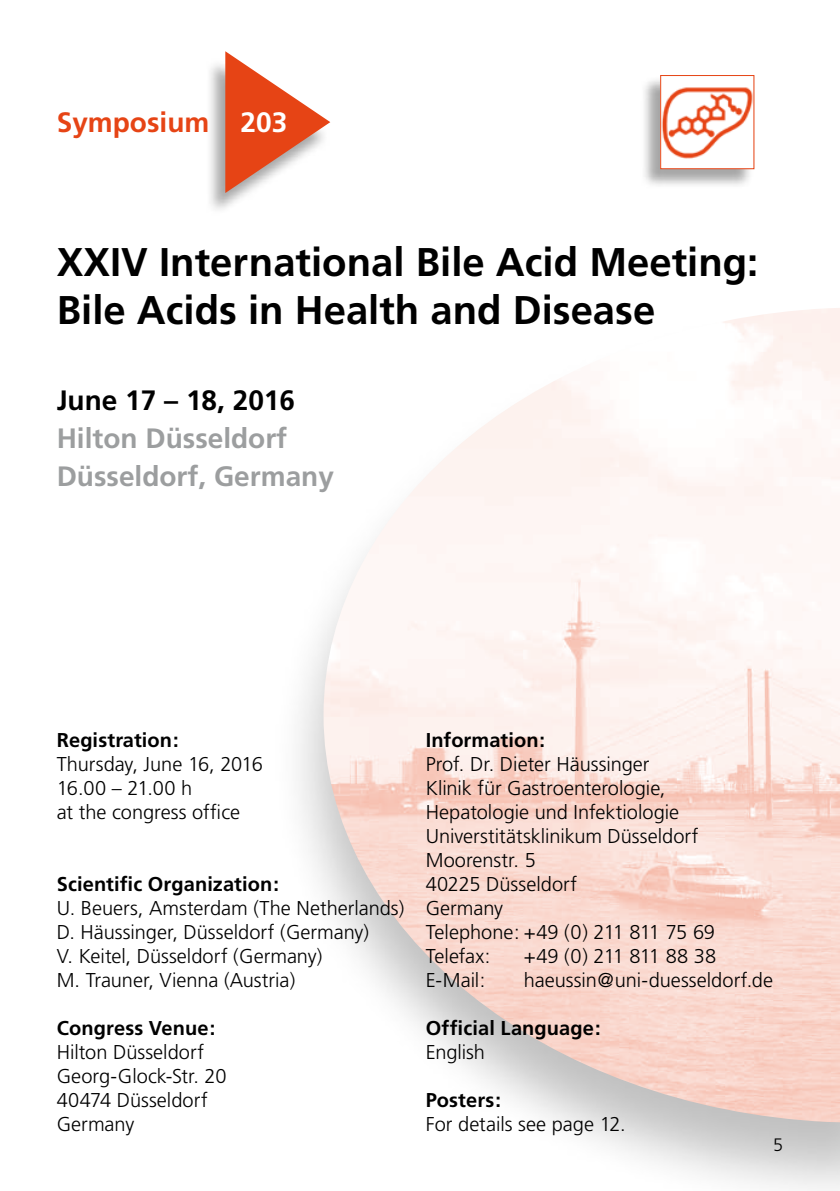
<style>
.page{position:relative;width:840px;height:1191px;background:#fff}
.page>*{position:absolute;margin:0;border:0;box-sizing:border-box;transform-origin:0 0}
.t1{font:700 40px/48px "Frutiger";color:#000}
.t2{font:700 28px/38px "Frutiger";color:#9c9e9f}
.t3{font:700 28px "Frutiger";color:#000}
.t4{font:700 28px "Frutiger";color:#e64415}
.t5{font:300 20px/24px "Frutiger";color:#000}
.t6{font:700 20px "Frutiger";letter-spacing:.005em;color:#000}
.t7{font:300 20px "Frutiger";letter-spacing:-.035em;color:#000}
.t8{font:300 18px "Frutiger";color:#000}
.s1{color:#fff}
</style>
<div class="page">
<div style="left:267px;top:300px;width:572px;height:891px;background:#000;opacity:.25"></div>
<img style="left:323px;top:308px;width:516px;height:814px">
<div style="left:640px;top:75px;width:113px;height:114px;background:#000;opacity:.35"></div>
<img style="left:661px;top:77px;width:91px;height:90px">
<div style="left:659px;top:75px;width:95px;height:94px;border:1px solid #e64415"></div>
<div style="left:205px;top:56px;width:125px;height:161px;background:#000;opacity:.35"></div>
<svg style="left:225px;top:51px;width:105px;height:142px"></svg>
<h2 class="t4" style="left:57px;top:106px;width:232px">Symposium <span class="s1">203</span></h2>
<h1 class="t1" style="left:57px;top:238px;width:702px">XXIV International Bile Acid Meeting:<br>Bile Acids in Health and Disease</h1>
<h2 class="t3" style="left:57px;top:384px;width:240px">June 17 – 18, 2016</h2>
<h2 class="t2" style="left:57px;top:419px;width:278px">Hilton Düsseldorf<br>Düsseldorf, Germany</h2>
<p class="t6" style="left:57px;top:728px;width:123px">Registration:</p>
<p class="t5" style="left:57px;top:752px;width:207px">Thursday, June 16, 2016<br>16.00 – 21.00 h<br>at the congress office</p>
<p class="t6" style="left:57px;top:872px;width:223px">Scientific Organization:</p>
<p class="t5" style="left:57px;top:896px;width:349px">U. Beuers, Amsterdam (The Netherlands)<br>D. Häussinger, Düsseldorf (Germany)<br>V. Keitel, Düsseldorf (Germany)<br>M. Trauner, Vienna (Austria)</p>
<p class="t6" style="left:57px;top:1016px;width:160px">Congress Venue:</p>
<p class="t5" style="left:57px;top:1040px;width:171px">Hilton Düsseldorf<br>Georg-Glock-Str. 20<br>40474 Düsseldorf<br>Germany</p>
<p class="t6" style="left:425px;top:728px;width:121px">Information:</p>
<p class="t5" style="left:425px;top:752px;width:291px">Prof. Dr. Dieter Häussinger<br>Klinik für Gastroenterologie,<br>Hepatologie und Infektiologie<br>Universtitätsklinikum Düsseldorf<br>Moorenstr. 5<br>40225 Düsseldorf<br>Germany<br>Telephone: +49 (0) 211 811 75 69<br>Telefax:</p>
<p class="t7" style="left:523px;top:944px;width:194px">+49 (0) 211 811 88 38</p>
<p class="t5" style="left:425px;top:968px;width:61px">E-Mail:</p>
<p class="t5" style="left:523px;top:968px;width:251px">haeussin@uni-duesseldorf.de</p>
<p class="t6" style="left:425px;top:1016px;width:176px">Official Language:</p>
<p class="t5" style="left:425px;top:1040px;width:61px">English</p>
<p class="t6" style="left:425px;top:1088px;width:77px">Posters:</p>
<p class="t5" style="left:425px;top:1112px;width:197px">For details see page 12.</p>
<p class="t8" style="left:772px;top:1135px;width:12px">5</p>
</div>
